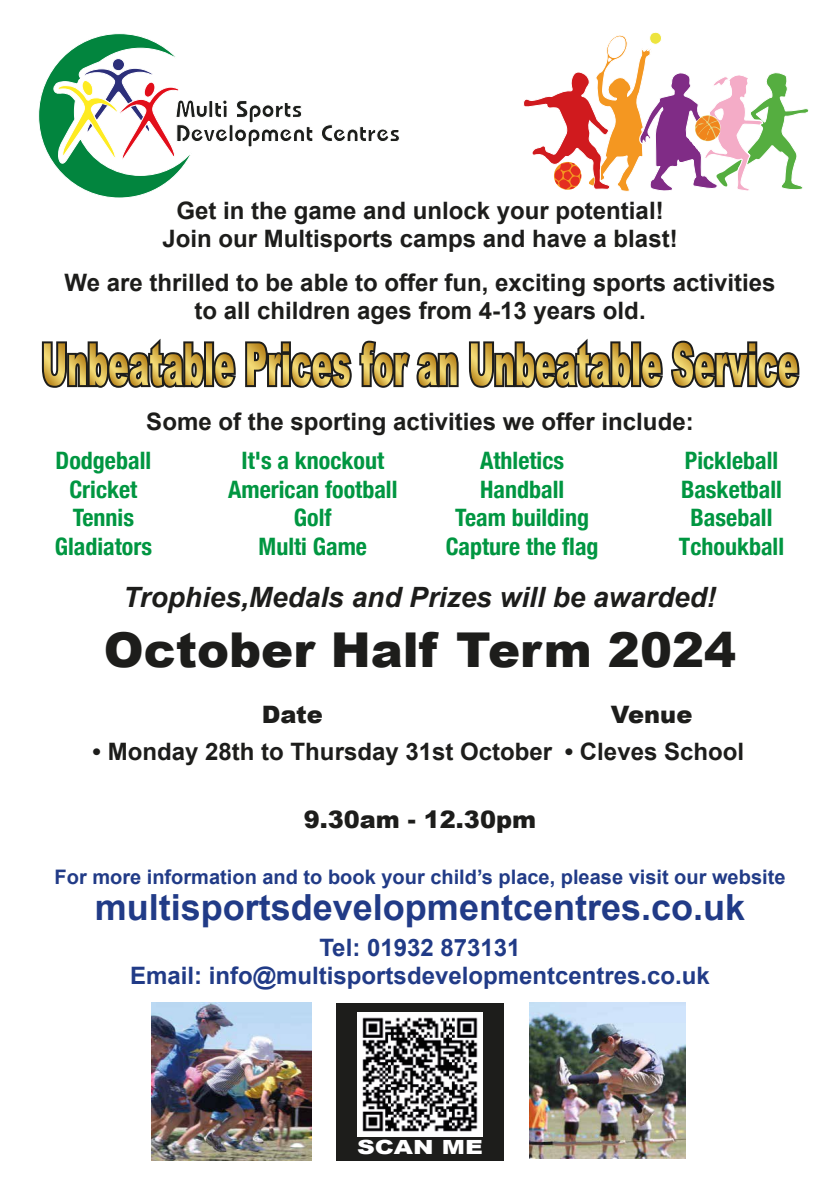
<style>
.page{position:relative;width:840px;height:1191px;background:#fff}
.page>*{position:absolute;margin:0;border:0;box-sizing:border-box;transform-origin:0 0}
.t1{font:900 48px "Arial";color:#1d1d1b}
.t2{font:700 36px "Arial";color:#213b87}
.t3{font:italic 700 28px "Arial";color:#1d1d1b}
.t4{font:700 24px/28.8px "Arial";color:#1d1d1b;text-align:center}
.t5{font:700 condensed 24px/28.8px "Helvetica Neue";color:#009641;text-align:center}
.t6{font:700 24px/28px "Arial";color:#213b87;text-align:center}
.t7{font:900 24px "Arial";color:#1d1d1b}
.t8{font:700 20px "Arial";color:#213b87}
.t9{font:900 19.6px "Arial";color:#fff;scale:1.26 1}
</style>
<div class="page">
<div style="left:336px;top:1003px;width:167px;height:158px;background:#1d1d1b"></div>
<img style="left:358px;top:1012px;width:124px;height:124px">
<img style="left:151px;top:1002px;width:160px;height:158px">
<img style="left:529px;top:1002px;width:156px;height:156px">
<svg style="left:523px;top:32px;width:286px;height:160px"></svg>
<svg style="left:38px;top:33px;width:362px;height:165px"></svg>
<svg style="left:42px;top:339px;width:194px;height:49px"></svg>
<svg style="left:245px;top:341px;width:106px;height:47px"></svg>
<svg style="left:359px;top:341px;width:51px;height:47px"></svg>
<svg style="left:416px;top:352px;width:42px;height:36px;background:#9c8952"></svg>
<svg style="left:468px;top:339px;width:194px;height:49px"></svg>
<svg style="left:671px;top:341px;width:128px;height:47px"></svg>
<p class="t4" style="left:162px;top:196px;width:516px">Get in the game and unlock your potential!<br>Join our Multisports camps and have a blast!</p>
<p class="t4" style="left:64px;top:268px;width:712px">We are thrilled to be able to offer fun, exciting sports activities to all children ages from 4-13 years old.</p>
<p class="t4" style="left:146px;top:408px;width:548px">Some of the sporting activities we offer include:</p>
<p class="t5" style="left:55px;top:444px;width:99px">Dodgeball<br>Cricket<br>Tennis<br>Gladiators</p>
<p class="t5" style="left:228px;top:444px;width:171px">It's a knockout<br>American football<br>Golf<br>Multi Game</p>
<p class="t5" style="left:445px;top:444px;width:154px">Athletics<br>Handball<br>Team building<br>Capture the flag</p>
<p class="t5" style="left:678px;top:444px;width:107px">Pickleball<br>Basketball<br>Baseball<br>Tchoukball</p>
<p class="t3" style="left:123px;top:578px;width:594px">Trophies,Medals and Prizes will be awarded!</p>
<h1 class="t1" style="left:104px;top:614px;width:633px">October Half Term 2024</h1>
<p class="t7" style="left:262px;top:696px;width:62px">Date</p>
<p class="t7" style="left:610px;top:696px;width:83px">Venue</p>
<p class="t4" style="left:93px;top:738px;width:652px">• Monday 28th to Thursday 31st October • Cleves School</p>
<p class="t7" style="left:303px;top:802px;width:234px">9.30am - 12.30pm</p>
<p class="t8" style="left:55px;top:863px;width:732px">For more information and to book your child’s place, please visit our website</p>
<h2 class="t2" style="left:95px;top:883px;width:651px">multisportsdevelopmentcentres.co.uk</h2>
<p class="t6" style="left:130px;top:934px;width:581px">Tel: 01932 873131<br>Email: info@multisportsdevelopmentcentres.co.uk</p>
<p class="t9" style="left:357px;top:1132px;width:101px">SCAN ME</p>
</div>
